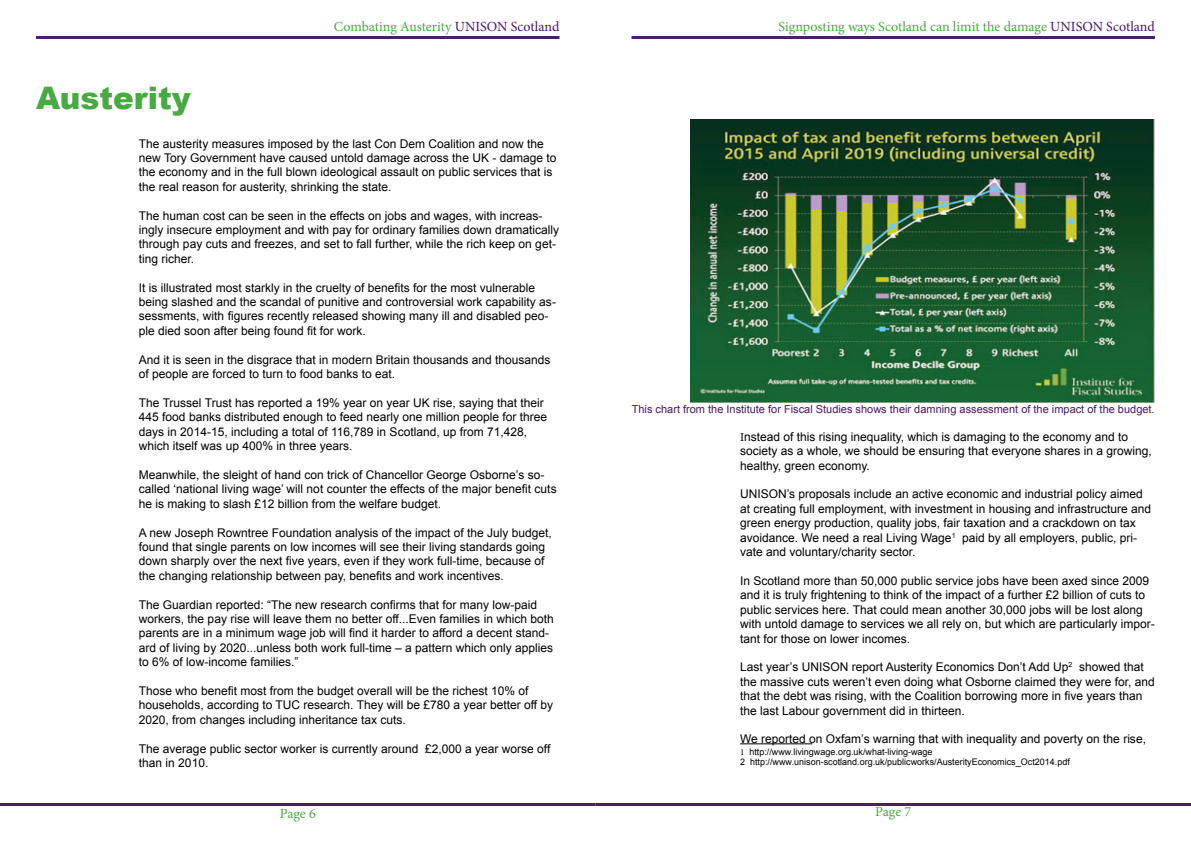
<style>
.page{position:relative;width:1191px;height:842px;background:#fff}
.page>*{position:absolute;margin:0;border:0;box-sizing:border-box;transform-origin:0 0}
.t1{font:900 31px "Arial";color:#49a942}
.t2{font:14px "Minion Pro";color:#49a942}
.t3{font:12px/14.4px "Arial";color:#000}
.t4{font:11px "Arial";color:#49176d}
.t5{font:9px/10.8px "Arial";color:#000}
.s1{color:#49176d}
.s2{font-family:"Minion Pro"}
</style>
<div class="page">
<hr style="left:0;top:803px;width:595px;height:3px;background:#491e6d">
<hr style="left:595px;top:803px;width:596px;height:3px;background:#491e6d">
<hr style="left:36px;top:36px;width:523px;height:3px;background:#491e6d">
<hr style="left:631px;top:36px;width:524px;height:3px;background:#491e6d">
<hr style="left:740px;top:743px;width:72px;height:1px;background:#000">
<img style="left:691px;top:119px;width:464px;height:284px">
<h1 class="t1" style="left:36px;top:76px;width:156px">Austerity</h1>
<p class="t2" style="left:334px;top:17px;width:227px">Combating Austerity <span class="s1">UNISON Scotland</span></p>
<p class="t2" style="left:778px;top:17px;width:378px">Signposting ways Scotland can limit the damage <span class="s1">UNISON Scotland</span></p>
<p class="t3" style="left:139px;top:136px;width:419px">The austerity measures imposed by the last Con Dem Coalition and now the new Tory Government have caused untold damage across the UK - damage to the economy and in the full blown ideological assault on public services that is the real reason for austerity, shrinking the state.</p>
<p class="t3" style="left:139px;top:208px;width:422px">The human cost can be seen in the effects on jobs and wages, with increas&shy;ingly insecure employment and with pay for ordinary families down dramatically through pay cuts and freezes, and set to fall further, while the rich keep on get&shy;ting richer.</p>
<p class="t3" style="left:139px;top:280px;width:418px">It is illustrated most starkly in the cruelty of benefits for the most vulnerable being slashed and the scandal of punitive and controversial work capability as&shy;sessments, with figures recently released showing many ill and disabled peo&shy;ple died soon after being found fit for work.</p>
<p class="t3" style="left:139px;top:352px;width:413px">And it is seen in the disgrace that in modern Britain thousands and thousands of people are forced to turn to food banks to eat.</p>
<p class="t3" style="left:139px;top:396px;width:410px">The Trussel Trust has reported a 19% year on year UK rise, saying that their 445 food banks distributed enough to feed nearly one million people for three days in 2014-15, including a total of 116,789 in Scotland, up from 71,428, which itself was up 400% in three years.</p>
<p class="t3" style="left:139px;top:468px;width:419px">Meanwhile, the sleight of hand con trick of Chancellor George Osborne’s so&shy;called ‘national living wage’ will not counter the effects of the major benefit cuts he is making to slash £12 billion from the welfare budget.</p>
<p class="t3" style="left:139px;top:525px;width:414px">A new Joseph Rowntree Foundation analysis of the impact of the July budget, found that single parents on low incomes will see their living standards going down sharply over the next five years, even if they work full-time, because of the changing relationship between pay, benefits and work incentives.</p>
<p class="t3" style="left:139px;top:597px;width:416px">The Guardian reported: “The new research confirms that for many low-paid workers, the pay rise will leave them no better off...Even families in which both parents are in a minimum wage job will find it harder to afford a decent stand&shy;ard of living by 2020...unless both work full-time – a pattern which only applies to 6% of low-income families.”</p>
<p class="t3" style="left:139px;top:684px;width:416px">Those who benefit most from the budget overall will be the richest 10% of households, according to TUC research. They will be £780 a year better off by<br>2020, from changes including inheritance tax cuts.</p>
<p class="t3" style="left:139px;top:741px;width:413px">The average public sector worker is currently around £2,000 a year worse off than in 2010.</p>
<p class="t2" style="left:280px;top:804px;width:37px">Page 6</p>
<p class="t4" style="left:632px;top:402px;width:524px">This chart from the Institute for Fiscal Studies shows their damning assessment of the impact of the budget.</p>
<p class="t3" style="left:740px;top:430px;width:413px"><span class="s2">I</span>nstead of this rising inequality, which is damaging to the economy and to society as a whole, we should be ensuring that everyone shares in a growing, healthy, green economy.</p>
<p class="t3" style="left:740px;top:487px;width:412px">UNISON’s proposals include an active economic and industrial policy aimed at creating full employment, with investment in housing and infrastructure and green energy production, quality jobs, fair taxation and a crackdown on tax avoidance. We need a real Living Wage<sup>1</sup> paid by all employers, public, pri&shy;vate and voluntary/charity sector.</p>
<p class="t3" style="left:740px;top:574px;width:416px">In Scotland more than 50,000 public service jobs have been axed since 2009 and it is truly frightening to think of the impact of a further £2 billion of cuts to public services here. That could mean another 30,000 jobs will be lost along with untold damage to services we all rely on, but which are particularly impor&shy;tant for those on lower incomes.</p>
<p class="t3" style="left:740px;top:660px;width:416px">Last year’s UNISON report Austerity Economics Don’t Add Up<sup>2</sup> showed that the massive cuts weren’t even doing what Osborne claimed they were for, and that the debt was rising, with the Coalition borrowing more in five years than the last Labour government did in thirteen.</p>
<p class="t3" style="left:740px;top:732px;width:407px">We reported on Oxfam’s warning that with inequality and poverty on the rise,</p>
<p class="t5" style="left:740px;top:746px;width:331px"><span class="s2">1</span> http://www.livingwage.org.uk/what-living-wage<br>2 http://www.unison-scotland.org.uk/publicworks/AusterityEconomics_Oct2014.pdf</p>
<p class="t2" style="left:875px;top:802px;width:37px">Page 7</p>
</div>
